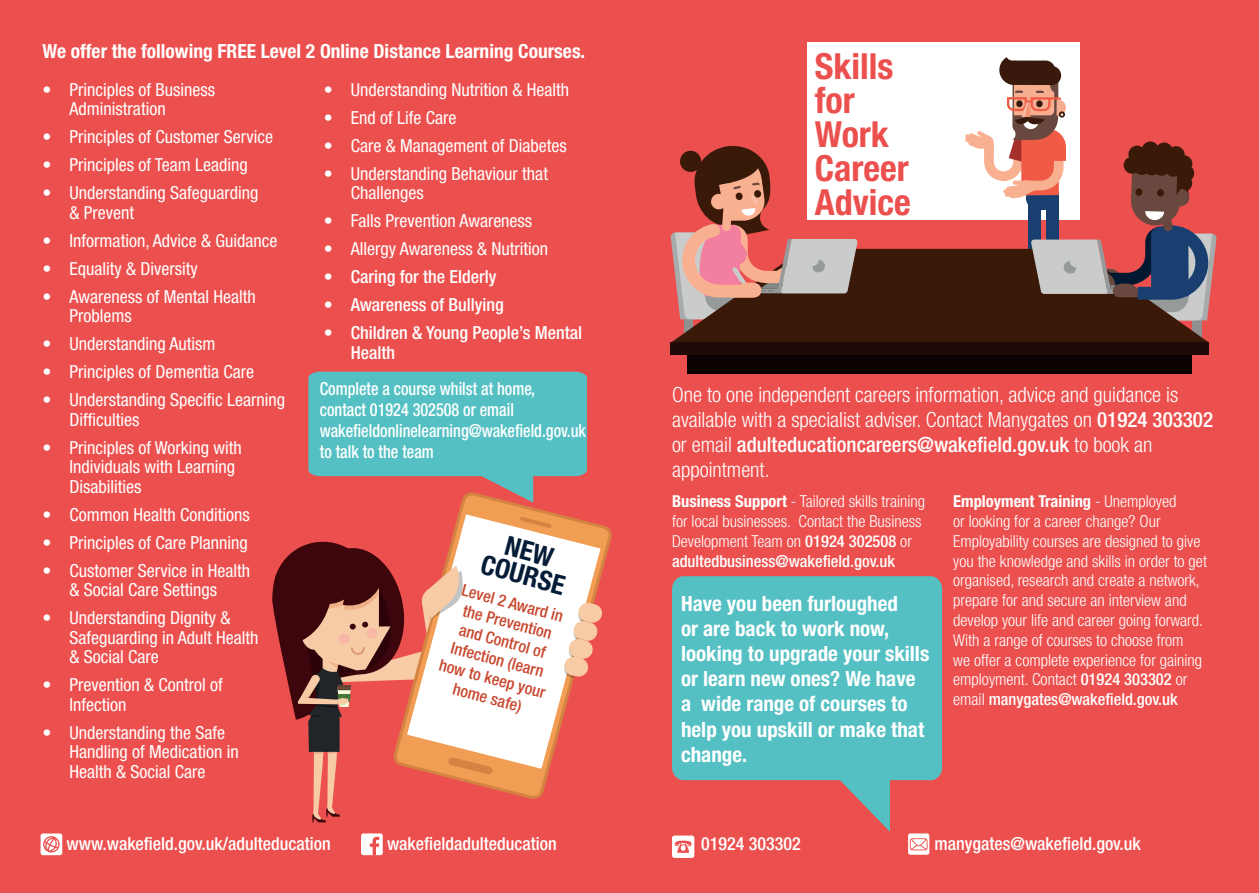
<style>
.page{position:relative;width:1259px;height:893px;background:#ec504e}
.page>*{position:absolute;margin:0;border:0;box-sizing:border-box;transform-origin:0 0}
.t1{font:700 condensed 36px/34px "Helvetica Neue";color:#ec504e}
.t2{font:700 condensed 27px/24px "Helvetica Neue";color:#041c36;text-align:center}
.t3{font:300 condensed 21px/25.2px "Helvetica Neue";color:#fff}
.t4{font:700 condensed 21px/25.2px "Helvetica Neue";color:#fff}
.t5{font:700 condensed 19.5px "Helvetica Neue";color:#fff}
.t6{font:condensed 18px/19.5px "Helvetica Neue";color:#fff}
.t7{font:500 condensed 18px/19.5px "Helvetica Neue";color:#fff}
.t8{font:500 condensed 18px/21px "Helvetica Neue";color:#fff;scale:.9 1}
.t9{font:300 condensed 16.5px/19.8px "Helvetica Neue";color:#fff}
.t10{font:500 condensed 16.5px/19.5px "Helvetica Neue";color:#c8472e;text-align:center}
.s1{font-weight:500}
.s2{font-weight:700}
</style>
<div class="page">
<svg style="left:41px;top:833px;width:21px;height:22px"></svg>
<div style="left:361px;top:833px;width:22px;height:22px;background:#fff;border-radius:2px"></div>
<svg style="left:370px;top:837px;width:9px;height:18px"></svg>
<svg style="left:672px;top:836px;width:22px;height:22px"></svg>
<svg style="left:908px;top:833px;width:21px;height:22px"></svg>
<svg style="left:910px;top:838px;width:17px;height:12px"></svg>
<div style="left:807px;top:43px;width:273px;height:177px;background:#fff"></div>
<div style="left:688px;top:349px;width:504px;height:24px;background:#0d0202"></div>
<div style="left:671px;top:249px;width:538px;height:94px;background:#3a1909"></div>
<svg style="left:670px;top:146px;width:187px;height:194px"></svg>
<svg style="left:812px;top:260px;width:13px;height:12px"></svg>
<div style="left:671px;top:343px;width:538px;height:12px;background:#200906"></div>
<svg style="left:965px;top:57px;width:251px;height:284px"></svg>
<div style="left:1123px;top:156px;width:18px;height:18px;background:#3a1909;border-radius:50%"></div>
<div style="left:1128px;top:145px;width:17px;height:18px;background:#3a1909;border-radius:50%"></div>
<div style="left:1141px;top:141px;width:18px;height:18px;background:#3a1909;border-radius:50%"></div>
<div style="left:1155px;top:142px;width:18px;height:18px;background:#3a1909;border-radius:50%"></div>
<div style="left:1167px;top:146px;width:17px;height:18px;background:#3a1909;border-radius:50%"></div>
<div style="left:1175px;top:155px;width:17px;height:18px;background:#3a1909;border-radius:50%"></div>
<div style="left:1165px;top:160px;width:16px;height:17px;background:#3a1909;border-radius:50%"></div>
<div style="left:1133px;top:159px;width:17px;height:16px;background:#3a1909;border-radius:50%"></div>
<div style="left:1143px;top:159px;width:17px;height:17px;background:#3a1909;border-radius:50%"></div>
<div style="left:1153px;top:159px;width:16px;height:17px;background:#3a1909;border-radius:50%"></div>
<svg style="left:672px;top:576px;width:270px;height:256px;fill:#54c0c3"></svg>
<svg style="left:308px;top:372px;width:279px;height:120px"></svg>
<svg style="left:458px;top:492px;width:154px;height:76px"></svg>
<svg style="left:452px;top:514px;width:148px;height:24px"></svg>
<svg style="left:520px;top:517px;width:32px;height:11px"></svg>
<svg style="left:272px;top:538px;width:331px;height:284px"></svg>
<p class="t5" style="left:43px;top:39px;width:544px">We offer the following FREE Level 2 Online Distance Learning Courses.</p>
<p class="t6" style="left:70px;top:80px;width:147px;text-indent:-27px">• Principles of Business<br>Administration</p>
<p class="t6" style="left:43px;top:127px;width:232px">• Principles of Customer Service</p>
<p class="t6" style="left:43px;top:155px;width:207px">• Principles of Team Leading</p>
<p class="t6" style="left:70px;top:183px;width:190px;text-indent:-27px">• Understanding Safeguarding &amp; Prevent</p>
<p class="t6" style="left:43px;top:231px;width:236px">• Information, Advice &amp; Guidance</p>
<p class="t6" style="left:43px;top:259px;width:157px">• Equality &amp; Diversity</p>
<p class="t6" style="left:70px;top:287px;width:188px;text-indent:-27px">• Awareness of Mental Health<br>Problems</p>
<p class="t6" style="left:43px;top:334px;width:174px">• Understanding Autism</p>
<p class="t6" style="left:43px;top:362px;width:213px">• Principles of Dementia Care</p>
<p class="t6" style="left:70px;top:390px;width:217px;text-indent:-27px">• Understanding Specific Learning<br>Difficulties</p>
<p class="t6" style="left:70px;top:438px;width:174px;text-indent:-27px">• Principles of Working with<br>Individuals with Learning<br>Disabilities</p>
<p class="t6" style="left:43px;top:505px;width:209px">• Common Health Conditions</p>
<p class="t6" style="left:43px;top:533px;width:207px">• Principles of Care Planning</p>
<p class="t6" style="left:43px;top:561px;width:209px;text-align:center">• Customer Service in Health &amp; Social Care Settings</p>
<p class="t6" style="left:70px;top:608px;width:190px;text-indent:-27px">• Understanding Dignity &amp;<br>Safeguarding in Adult Health &amp; Social Care</p>
<p class="t6" style="left:70px;top:675px;width:155px;text-indent:-27px">• Prevention &amp; Control of<br>Infection</p>
<p class="t6" style="left:70px;top:723px;width:171px;text-indent:-27px">• Understanding the Safe<br>Handling of Medication in<br>Health &amp; Social Care</p>
<p class="t6" style="left:324px;top:80px;width:247px">• Understanding Nutrition &amp; Health</p>
<p class="t6" style="left:324px;top:108px;width:134px">• End of Life Care</p>
<p class="t6" style="left:324px;top:136px;width:245px">• Care &amp; Management of Diabetes</p>
<p class="t6" style="left:351px;top:164px;width:199px;text-indent:-27px">• Understanding Behaviour that<br>Challenges</p>
<p class="t6" style="left:324px;top:211px;width:210px">• Falls Prevention Awareness</p>
<p class="t6" style="left:324px;top:239px;width:226px">• Allergy Awareness &amp; Nutrition</p>
<p class="t7" style="left:324px;top:267px;width:174px">• Caring for the Elderly</p>
<p class="t7" style="left:324px;top:295px;width:181px">• Awareness of Bullying</p>
<p class="t7" style="left:351px;top:323px;width:233px;text-indent:-27px">• Children &amp; Young People’s Mental<br>Health</p>
<p class="t8" style="left:320px;top:378px;width:297px">Complete a course whilst at home,<br>contact 01924 302508 or email wakefieldonlinelearning@wakefield.gov.uk to talk to the team</p>
<h2 class="t2" style="left:491px;top:528px;width:88px;rotate:15deg">NEW<br>COURSE</h2>
<p class="t10" style="left:462px;top:579px;width:111px;rotate:15deg">Level 2 Award in the Prevention and Control of<br>Infection (learn how to keep your home safe)</p>
<h1 class="t1" style="left:815px;top:49px;width:97px">Skills for<br>Work<br>Career<br>Advice</h1>
<p class="t3" style="left:672px;top:381px;width:542px">One to one independent careers information, advice and guidance is available with a specialist adviser. Contact Manygates on <span class="s1">01924 303302 </span>or email <span class="s1">adulteducationcareers@wakefield.gov.uk</span> to book an appointment.</p>
<p class="t9" style="left:672px;top:491px;width:255px"><span class="s2">Business Support</span> - Tailored skills training for local businesses. Contact the Business Development Team on <span class="s1">01924 302508</span> or <span class="s1">adultedbusiness@wakefield.gov.uk</span></p>
<p class="t9" style="left:953px;top:491px;width:255px"><span class="s2">Employment Training</span> - Unemployed<br>or looking for a career change? Our Employability courses are designed to give you the knowledge and skills in order to get organised, research and create a network, prepare for and secure an interview and develop your life and career going forward.<br>With a range of courses to choose from<br>we offer a complete experience for gaining employment. Contact <span class="s1">01924 303302</span> or email <span class="s1">manygates@wakefield.gov.uk</span></p>
<p class="t4" style="left:681px;top:590px;width:250px">Have you been furloughed<br>or are back to work now, looking to upgrade your skills or learn new ones? We have a wide range of courses to help you upskill or make that change.</p>
<p class="t7" style="left:67px;top:833px;width:266px">www.wakefield.gov.uk/adulteducation</p>
<p class="t7" style="left:387px;top:833px;width:171px">wakefieldadulteducation</p>
<p class="t7" style="left:701px;top:833px;width:101px">01924 303302</p>
<p class="t7" style="left:934px;top:833px;width:208px">manygates@wakefield.gov.uk</p>
</div>
